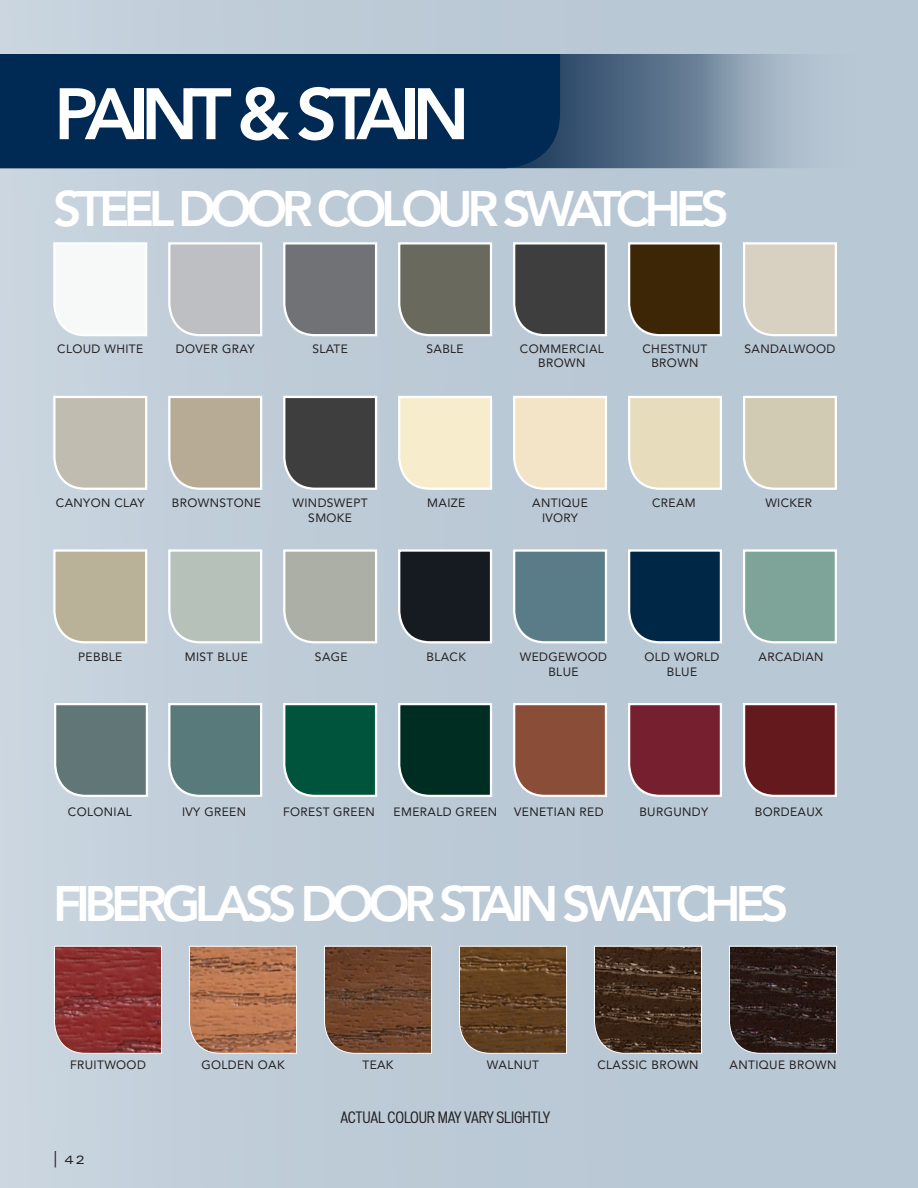
<style>
.page{position:relative;width:918px;height:1188px;background:#b9c8d5}
.page>*{position:absolute;margin:0;border:0;box-sizing:border-box;transform-origin:0 0}
.t1{font:800 72px "Avenir";letter-spacing:-.11em;color:#fff}
.t2{font:800 49.5px "Avenir";letter-spacing:-.11em;color:#fff}
.t3{font:condensed 15px "Vonnes";letter-spacing:-.01em;color:#231f20}
.t4{font:12px/14.4px "Avenir";letter-spacing:.03em;color:#231f20;text-align:center}
.t5{font:expanded 12px "Univers";color:#231f20}
.s1{font-size:21.6px}
</style>
<div class="page">
<svg style="left:560px;top:54px;width:238px;height:114px;background:#6a8097"></svg>
<div style="left:0;top:54px;width:560px;height:114px;background:#002953"></div>
<svg style="left:398px;top:395px;width:94px;height:95px;background:#f5ecd0"></svg>
<svg style="left:743px;top:549px;width:94px;height:95px;background:#8baca4"></svg>
<svg style="left:168px;top:549px;width:95px;height:95px;background:#bcc7c1"></svg>
<svg style="left:513px;top:703px;width:94px;height:94px;background:#95604d"></svg>
<svg style="left:513px;top:395px;width:94px;height:95px;background:#f1e4cc"></svg>
<svg style="left:53px;top:702px;width:96px;height:96px;background:#748789"></svg>
<svg style="left:283px;top:549px;width:95px;height:95px;background:#b4b7af"></svg>
<svg style="left:628px;top:703px;width:94px;height:94px;background:#833744"></svg>
<svg style="left:628px;top:395px;width:94px;height:95px;background:#e7dfc2"></svg>
<svg style="left:168px;top:703px;width:95px;height:94px;background:#6a8889"></svg>
<svg style="left:743px;top:703px;width:94px;height:94px;background:#733234"></svg>
<svg style="left:743px;top:395px;width:94px;height:95px;background:#d5cfba"></svg>
<svg style="left:283px;top:703px;width:95px;height:94px;background:#1d6752"></svg>
<svg style="left:168px;top:395px;width:95px;height:95px;background:#beb3a1"></svg>
<svg style="left:513px;top:549px;width:94px;height:95px;background:#6c8a95"></svg>
<svg style="left:52px;top:548px;width:96px;height:97px;background:#bfbaa5"></svg>
<svg style="left:398px;top:703px;width:94px;height:94px;background:#1b433a"></svg>
<svg style="left:283px;top:395px;width:95px;height:95px;background:#545556"></svg>
<svg style="left:628px;top:549px;width:94px;height:95px;background:#1d3f5a"></svg>
<svg style="left:52px;top:241px;width:96px;height:96px;background:#f3f7f6"></svg>
<svg style="left:168px;top:242px;width:95px;height:95px;background:#c3c5c8"></svg>
<svg style="left:729px;top:945px;width:108px;height:109px;background:#362825"></svg>
<svg style="left:54px;top:945px;width:108px;height:109px;background:#8f3c3c"></svg>
<svg style="left:189px;top:945px;width:108px;height:109px;background:#b57a58"></svg>
<svg style="left:324px;top:945px;width:108px;height:109px;background:#724c36"></svg>
<svg style="left:459px;top:945px;width:108px;height:109px;background:#6a4b2e"></svg>
<svg style="left:594px;top:945px;width:108px;height:109px;background:#4a3729"></svg>
<svg style="left:283px;top:242px;width:95px;height:95px;background:#808285"></svg>
<svg style="left:398px;top:242px;width:94px;height:95px;background:#79796f"></svg>
<svg style="left:513px;top:242px;width:94px;height:95px;background:#535455"></svg>
<svg style="left:743px;top:242px;width:94px;height:95px;background:#dad3c6"></svg>
<svg style="left:52px;top:395px;width:96px;height:96px;background:#c5c2b9"></svg>
<svg style="left:628px;top:242px;width:94px;height:95px;background:#523e23"></svg>
<svg style="left:398px;top:549px;width:94px;height:95px;background:#30353b"></svg>
<h1 class="t1" style="left:54px;top:72px;width:417px">PAINT &amp; STAIN</h1>
<h2 class="t2" style="left:53px;top:179px;width:49px">STEEL</h2>
<h2 class="t2" style="left:178px;top:179px;width:67px">DOOR</h2>
<h2 class="t2" style="left:317px;top:179px;width:60px">COLOUR</h2>
<h2 class="t2" style="left:502px;top:179px;width:53px">SWATCHES</h2>
<p class="t4" style="left:57px;top:342px;width:88px">CLOUD WHITE</p>
<p class="t4" style="left:176px;top:342px;width:80px">DOVER GRAY</p>
<p class="t4" style="left:312px;top:342px;width:37px">SLATE</p>
<p class="t4" style="left:427px;top:342px;width:39px">SABLE</p>
<p class="t4" style="left:520px;top:342px;width:85px">COMMERCIAL<br>BROWN</p>
<p class="t4" style="left:643px;top:342px;width:66px">CHESTNUT<br>BROWN</p>
<p class="t4" style="left:745px;top:342px;width:92px">SANDALWOOD</p>
<p class="t4" style="left:56px;top:496px;width:90px">CANYON CLAY</p>
<p class="t4" style="left:172px;top:496px;width:91px">BROWNSTONE</p>
<p class="t4" style="left:293px;top:496px;width:77px">WINDSWEPT<br>SMOKE</p>
<p class="t4" style="left:78px;top:649px;width:46px">PEBBLE</p>
<p class="t4" style="left:185px;top:650px;width:64px">MIST BLUE</p>
<p class="t4" style="left:315px;top:650px;width:34px">SAGE</p>
<p class="t4" style="left:427px;top:496px;width:39px">MAIZE</p>
<p class="t4" style="left:427px;top:650px;width:41px">BLACK</p>
<p class="t4" style="left:532px;top:496px;width:57px">ANTIQUE<br>IVORY</p>
<p class="t4" style="left:652px;top:496px;width:45px">CREAM</p>
<p class="t4" style="left:765px;top:496px;width:48px">WICKER</p>
<p class="t4" style="left:520px;top:650px;width:89px">WEDGEWOOD<br>BLUE</p>
<p class="t4" style="left:645px;top:650px;width:76px">OLD WORLD<br>BLUE</p>
<p class="t4" style="left:759px;top:650px;width:66px">ARCADIAN</p>
<p class="t4" style="left:68px;top:804px;width:65px">COLONIAL</p>
<p class="t4" style="left:182px;top:804px;width:66px">IVY GREEN</p>
<p class="t4" style="left:283px;top:804px;width:93px">FOREST GREEN</p>
<p class="t4" style="left:394px;top:804px;width:105px">EMERALD GREEN</p>
<p class="t4" style="left:514px;top:804px;width:91px">VENETIAN RED</p>
<p class="t4" style="left:639px;top:804px;width:70px">BURGUNDY</p>
<p class="t4" style="left:755px;top:804px;width:69px">BORDEAUX</p>
<h2 class="t2" style="left:53px;top:874px;width:48px">FIBERGLASS</h2>
<h2 class="t2" style="left:300px;top:874px;width:67px">DOOR</h2>
<h2 class="t2" style="left:439px;top:874px;width:176px">STAIN SWATCHES</h2>
<p class="t4" style="left:70px;top:1058px;width:77px">FRUITWOOD</p>
<p class="t4" style="left:201px;top:1058px;width:85px">GOLDEN OAK</p>
<p class="t4" style="left:362px;top:1058px;width:33px">TEAK</p>
<p class="t4" style="left:487px;top:1058px;width:54px">WALNUT</p>
<p class="t4" style="left:597px;top:1058px;width:103px">CLASSIC BROWN</p>
<p class="t4" style="left:730px;top:1058px;width:108px">ANTIQUE BROWN</p>
<p class="t5" style="left:54px;top:1152px;width:32px"><span class="s1">|</span> 42</p>
<p class="t3" style="left:341px;top:1109px;width:211px">ACTUAL COLOUR MAY VARY SLIGHTLY</p>
</div>
